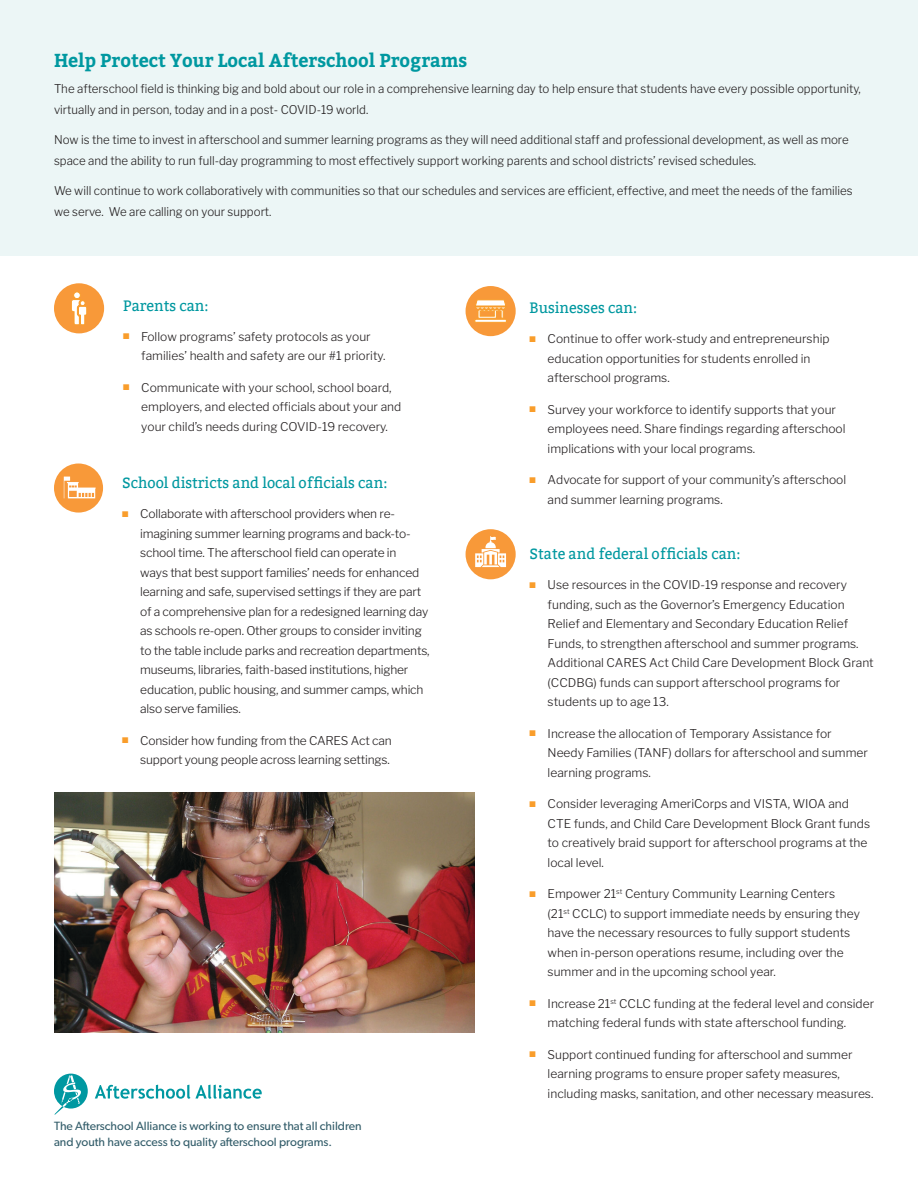
<style>
.page{position:relative;width:918px;height:1188px;background:#fff}
.page>*{position:absolute;margin:0;border:0;box-sizing:border-box;transform-origin:0 0}
.t1{font:700 18.75px "Bitter";color:#0098a0;scale:.96 1}
.Body{font:15px "Bitter";color:#0098a0;scale:.96 1}
.Body-2{font:300 12px/19.5px "Libre Franklin";color:#231f20}
.Body-3{font:300 12px/20.2px "Libre Franklin";color:#231f20;scale:.96 1}
.body{font:12px/16.5px "Gibson";color:#335d6a}
.s1{color:#f99d2b}
</style>
<div class="page">
<div style="left:0;top:0;width:918px;height:256px;background:#ecf6f6"></div>
<div style="left:54px;top:464px;width:49px;height:49px;background:#f89939;border-radius:50%"></div>
<svg style="left:64px;top:477px;width:32px;height:21px"></svg>
<div style="left:54px;top:283px;width:50px;height:50px;background:#f89939;border-radius:50%"></div>
<div style="left:74px;top:292px;width:6px;height:7px;background:#fff;border-radius:50%"></div>
<div style="left:73px;top:292px;width:8px;height:7px;border:1px solid #f99d2b;border-radius:50%"></div>
<svg style="left:71px;top:299px;width:16px;height:26px"></svg>
<div style="left:466px;top:286px;width:50px;height:50px;background:#f89939;border-radius:50%"></div>
<svg style="left:475px;top:300px;width:31px;height:18px"></svg>
<svg style="left:475px;top:319px;width:32px;height:3px"></svg>
<svg style="left:95px;top:1085px;width:167px;height:14px"></svg>
<svg style="left:54px;top:1074px;width:34px;height:41px"></svg>
<div style="left:466px;top:529px;width:50px;height:50px;background:#f89939;border-radius:50%"></div>
<svg style="left:475px;top:536px;width:31px;height:31px"></svg>
<img style="left:54px;top:793px;width:421px;height:239px">
<p class="t1" style="left:54px;top:49px;width:432px">Help Protect Your Local Afterschool Programs</p>
<p class="Body-3" style="left:54px;top:79px;width:842px">The afterschool field is thinking big and bold about our role in a comprehensive learning day to help ensure that students have every possible opportunity, virtually and in person, today and in a post- COVID-19 world.</p>
<p class="Body-3" style="left:54px;top:130px;width:829px">Now is the time to invest in afterschool and summer learning programs as they will need additional staff and professional development, as well as more space and the ability to run full-day programming to most effectively support working parents and school districts’ revised schedules.</p>
<p class="Body-3" style="left:54px;top:181px;width:833px">We will continue to work collaboratively with communities so that our schedules and services are efficient, effective, and meet the needs of the families we serve. We are calling on your support.</p>
<p class="Body" style="left:123px;top:297px;width:90px">Parents can:</p>
<p class="Body-2" style="left:141px;top:327px;width:246px;text-indent:-18px"><span class="s1">■</span> Follow programs’ safety protocols as your families’ health and safety are our #1 priority.</p>
<p class="Body-2" style="left:141px;top:378px;width:262px;text-indent:-18px"><span class="s1">■</span> Communicate with your school, school board, employers, and elected officials about your and your child’s needs during COVID-19 recovery.</p>
<p class="Body" style="left:122px;top:474px;width:278px">School districts and local officials can:</p>
<p class="Body-2" style="left:140px;top:504px;width:291px;text-indent:-18px"><span class="s1">■</span> Collaborate with afterschool providers when re&shy;imagining summer learning programs and back-to&shy;school time. The afterschool field can operate in<br>ways that best support families’ needs for enhanced learning and safe, supervised settings if they are part of a comprehensive plan for a redesigned learning day as schools re-open. Other groups to consider inviting to the table include parks and recreation departments, museums, libraries, faith-based institutions, higher education, public housing, and summer camps, which also serve families.</p>
<p class="Body-2" style="left:122px;top:731px;width:271px;text-align:right"><span class="s1">■</span> Consider how funding from the CARES Act can support young people across learning settings.</p>
<p class="body" style="left:54px;top:1117px;width:309px">The Afterschool Alliance is working to ensure that all children and youth have access to quality afterschool programs.</p>
<p class="Body" style="left:530px;top:299px;width:114px">Businesses can:</p>
<p class="Body-2" style="left:548px;top:329px;width:283px;text-indent:-18px"><span class="s1">■</span> Continue to offer work-study and entrepreneurship education opportunities for students enrolled in afterschool programs.</p>
<p class="Body-2" style="left:548px;top:399px;width:299px;text-indent:-18px"><span class="s1">■</span> Survey your workforce to identify supports that your employees need. Share findings regarding afterschool implications with your local programs.</p>
<p class="Body-2" style="left:548px;top:470px;width:300px;text-indent:-18px"><span class="s1">■</span> Advocate for support of your community’s afterschool and summer learning programs.</p>
<p class="Body" style="left:530px;top:545px;width:221px">State and federal officials can:</p>
<p class="Body-2" style="left:548px;top:575px;width:328px;text-indent:-18px"><span class="s1">■</span> Use resources in the COVID-19 response and recovery funding, such as the Governor’s Emergency Education Relief and Elementary and Secondary Education Relief Funds, to strengthen afterschool and summer programs.<br>Additional CARES Act Child Care Development Block Grant (CCDBG) funds can support afterschool programs for students up to age 13.</p>
<p class="Body-2" style="left:548px;top:723px;width:322px;text-indent:-18px"><span class="s1">■</span> Increase the allocation of Temporary Assistance for<br>Needy Families (TANF) dollars for afterschool and summer learning programs.</p>
<p class="Body-2" style="left:548px;top:794px;width:324px;text-indent:-18px"><span class="s1">■</span> Consider leveraging AmeriCorps and VISTA, WIOA and CTE funds, and Child Care Development Block Grant funds to creatively braid support for afterschool programs at the local level.</p>
<p class="Body-2" style="left:548px;top:884px;width:314px;text-indent:-18px"><span class="s1">■</span> Empower 21<sup>st</sup> Century Community Learning Centers (21<sup>st</sup> CCLC) to support immediate needs by ensuring they have the necessary resources to fully support students when in-person operations resume, including over the summer and in the upcoming school year.</p>
<p class="Body-2" style="left:548px;top:993px;width:328px;text-indent:-18px"><span class="s1">■</span> Increase 21<sup>st</sup> CCLC funding at the federal level and consider matching federal funds with state afterschool funding.</p>
<p class="Body-2" style="left:548px;top:1044px;width:327px;text-indent:-18px"><span class="s1">■</span> Support continued funding for afterschool and summer learning programs to ensure proper safety measures, including masks, sanitation, and other necessary measures.</p>
</div>
